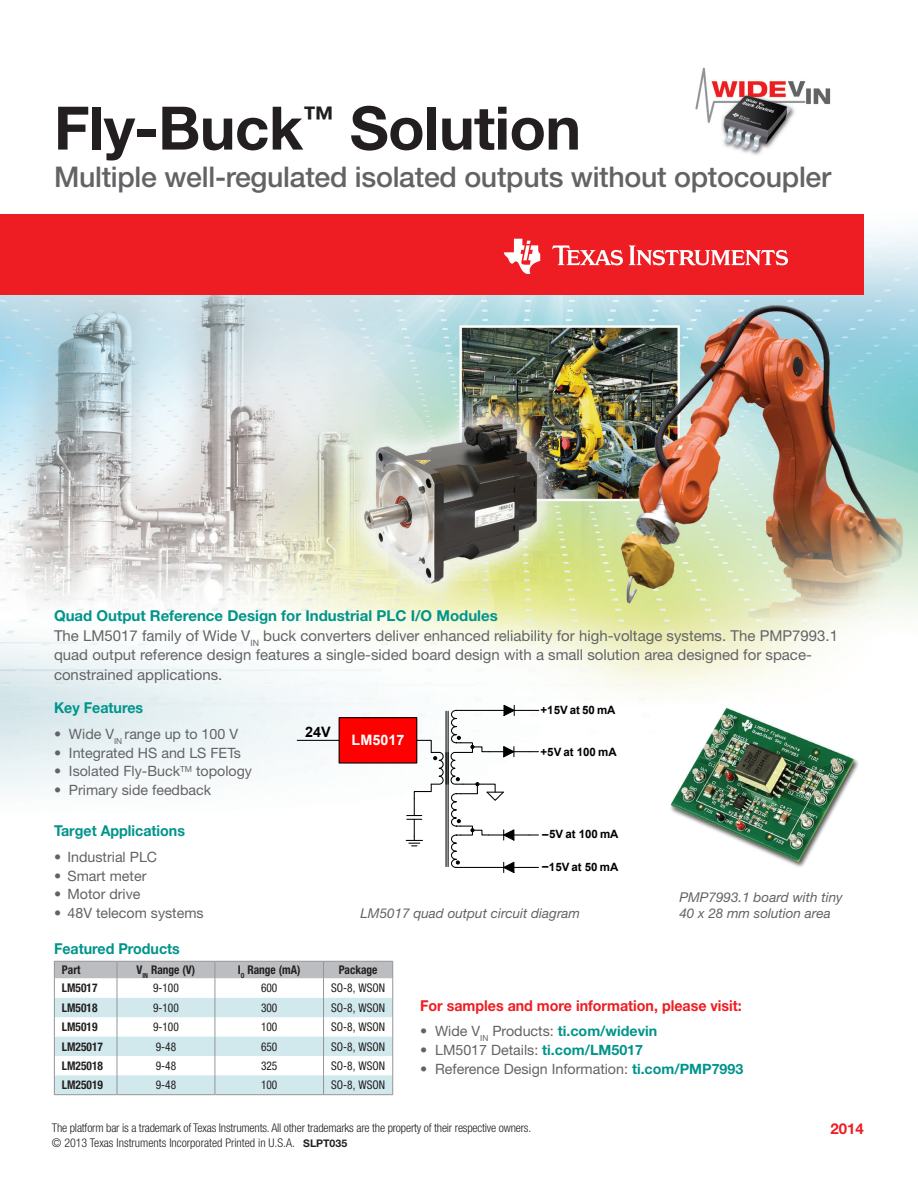
<style>
.page{position:relative;width:918px;height:1188px;background:#fff}
.page>*{position:absolute;margin:0;border:0;box-sizing:border-box;transform-origin:0 0}
.t1{font:700 60px "Helvetica Neue LT Std";letter-spacing:-.01em;color:#231f20}
.t2{font:500 28.5px "Helvetica Neue LT Std";letter-spacing:-.01em;color:#636366}
.t3{font:15px/19.5px "Helvetica Neue LT Std";color:#636366}
.t4{font:700 15px "Helvetica Neue LT Std";color:#00948b;scale:.95 1}
.t5{font:700 15px "Helvetica Neue LT Std";color:#ee1d23;scale:.95 1}
.t6{font:700 15px "Helvetica Neue LT Std";color:#ee1d23}
.t7{font:700 14.4px "Arial";color:#fff}
.t8{font:700 14.4px "Arial";color:#000}
.t9{font:14.25px "Helvetica Neue LT Std";color:#636366}
.t10{font:italic 13.5px/16.2px "Helvetica Neue LT Std";color:#636366}
.t11{font:300 condensed 12px/15px "Helvetica Neue LT Std";letter-spacing:-.015em;color:#231f20}
.t12{font:condensed 12px "Helvetica Neue LT Std";color:#231f20;scale:.95 1}
.t13{font:700 condensed 12px "Helvetica Neue LT Std";color:#231f20;scale:.95 1}
.t14{font:700 11.55px "Arial";color:#000}
.s1{font-weight:700;color:#00948b}
.s2{font-weight:700;font-stretch:normal;font-size:10.5px}
</style>
<div class="page">
<img style="left:0;top:232px;width:918px;height:864px">
<img style="left:695px;top:67px;width:136px;height:88px">
<div style="left:0;top:214px;width:864px;height:80px;background:#ee1d23"></div>
<svg style="left:552px;top:245px;width:71px;height:20px"></svg>
<svg style="left:504px;top:239px;width:36px;height:35px"></svg>
<svg style="left:629px;top:245px;width:159px;height:20px"></svg>
<svg style="left:54px;top:961px;width:339px;height:134px"></svg>
<hr style="left:55px;top:1094px;width:62px;height:1px;background:#939598">
<hr style="left:117px;top:1094px;width:98px;height:1px;background:#939598">
<hr style="left:215px;top:1094px;width:108px;height:1px;background:#939598">
<hr style="left:324px;top:1094px;width:68px;height:1px;background:#939598">
<hr style="left:488px;top:751px;width:41px;height:1px;background:#000">
<div style="left:339px;top:718px;width:78px;height:45px;background:#f00"></div>
<div style="left:339px;top:717px;width:78px;height:47px;border:1px solid #000"></div>
<hr style="left:297px;top:740px;width:42px;height:1px;background:#000">
<hr style="left:489px;top:710px;width:41px;height:1px;background:#000">
<svg style="left:529px;top:834px;width:9px;height:2px"></svg>
<hr style="left:488px;top:867px;width:41px;height:1px;background:#000">
<hr style="left:488px;top:834px;width:41px;height:2px;background:#000">
<svg style="left:406px;top:704px;width:111px;height:170px"></svg>
<img style="left:664px;top:705px;width:208px;height:167px">
<h1 class="t1" style="left:54px;top:91px;width:529px">Fly-Buck<sup>™</sup> Solution</h1>
<h2 class="t2" style="left:54px;top:160px;width:779px">Multiple well-regulated isolated outputs without optocoupler</h2>
<p class="t3" style="left:54px;top:606px;width:786px"><span class="s1">Quad Output Reference Design for Industrial PLC I/O Modules<br></span>The LM5017 family of Wide V<sub>IN</sub> buck converters deliver enhanced reliability for high-voltage systems. The PMP7993.1 quad output reference design features a single-sided board design with a small solution area designed for space&shy;constrained applications.</p>
<p class="t4" style="left:54px;top:699px;width:95px">Key Features</p>
<p class="t9" style="left:54px;top:725px;width:186px">• Wide V<sub>IN</sub> range up to 100 V</p>
<p class="t9" style="left:54px;top:744px;width:189px">• Integrated HS and LS FETs</p>
<p class="t9" style="left:54px;top:763px;width:200px">• Isolated Fly-Buck<sup>TM</sup> topology</p>
<p class="t9" style="left:54px;top:782px;width:159px">• Primary side feedback</p>
<p class="t4" style="left:54px;top:822px;width:140px">Target Applications</p>
<p class="t9" style="left:54px;top:848px;width:105px">• Industrial PLC</p>
<p class="t9" style="left:54px;top:867px;width:94px">• Smart meter</p>
<p class="t9" style="left:54px;top:886px;width:88px">• Motor drive</p>
<p class="t9" style="left:54px;top:905px;width:151px">• 48V telecom systems</p>
<p class="t4" style="left:54px;top:939px;width:134px">Featured Products</p>
<p class="t8" style="left:305px;top:722px;width:27px">24V</p>
<p class="t7" style="left:352px;top:730px;width:54px">LM5017</p>
<p class="t14" style="left:541px;top:702px;width:77px">+15V at 50 mA</p>
<p class="t14" style="left:541px;top:744px;width:78px">+5V at 100 mA</p>
<p class="t14" style="left:542px;top:826px;width:78px">–5V at 100 mA</p>
<p class="t14" style="left:542px;top:859px;width:78px">–15V at 50 mA</p>
<p class="t10" style="left:360px;top:905px;width:221px">LM5017 quad output circuit diagram</p>
<p class="t10" style="left:679px;top:889px;width:165px">PMP7993.1 board with tiny<br>40 x 28 mm solution area</p>
<p class="t13" style="left:62px;top:963px;width:21px">Part</p>
<p class="t13" style="left:137px;top:963px;width:63px">V<sub>IN</sub> Range (V)</p>
<p class="t13" style="left:238px;top:963px;width:68px">I<sub>O</sub> Range (mA)</p>
<p class="t13" style="left:339px;top:963px;width:42px">Package</p>
<p class="t13" style="left:62px;top:981px;width:39px">LM5017</p>
<p class="t12" style="left:153px;top:981px;width:29px">9-100</p>
<p class="t12" style="left:261px;top:981px;width:19px">600</p>
<p class="t12" style="left:331px;top:981px;width:58px">SO-8, WSON</p>
<p class="t13" style="left:62px;top:1000px;width:39px">LM5018</p>
<p class="t12" style="left:153px;top:1001px;width:29px">9-100</p>
<p class="t12" style="left:261px;top:1001px;width:19px">300</p>
<p class="t12" style="left:331px;top:1001px;width:58px">SO-8, WSON</p>
<p class="t13" style="left:62px;top:1020px;width:39px">LM5019</p>
<p class="t12" style="left:153px;top:1020px;width:29px">9-100</p>
<p class="t12" style="left:261px;top:1020px;width:19px">100</p>
<p class="t12" style="left:331px;top:1020px;width:58px">SO-8, WSON</p>
<p class="t13" style="left:62px;top:1039px;width:45px">LM25017</p>
<p class="t12" style="left:156px;top:1039px;width:23px">9-48</p>
<p class="t12" style="left:261px;top:1039px;width:19px">650</p>
<p class="t12" style="left:331px;top:1039px;width:58px">SO-8, WSON</p>
<p class="t13" style="left:62px;top:1058px;width:45px">LM25018</p>
<p class="t12" style="left:156px;top:1059px;width:23px">9-48</p>
<p class="t12" style="left:261px;top:1059px;width:19px">325</p>
<p class="t12" style="left:331px;top:1059px;width:58px">SO-8, WSON</p>
<p class="t13" style="left:62px;top:1078px;width:45px">LM25019</p>
<p class="t12" style="left:156px;top:1078px;width:23px">9-48</p>
<p class="t12" style="left:261px;top:1078px;width:19px">100</p>
<p class="t12" style="left:331px;top:1078px;width:58px">SO-8, WSON</p>
<p class="t5" style="left:420px;top:996px;width:340px">For samples and more information, please visit:</p>
<p class="t9" style="left:420px;top:1023px;width:239px">• Wide V<sub>IN</sub> Products: <span class="s1">ti.com/widevin</span></p>
<p class="t9" style="left:420px;top:1041px;width:224px">• LM5017 Details: <span class="s1">ti.com/LM5017</span></p>
<p class="t9" style="left:420px;top:1060px;width:325px">• Reference Design Information: <span class="s1">ti.com/PMP7993</span></p>
<p class="t11" style="left:52px;top:1120px;width:481px">The platform bar is a trademark of Texas Instruments. All other trademarks are the property of their respective owners. © 2013 Texas Instruments Incorporated Printed in U.S.A. <span class="s2">SLPT035</span></p>
<p class="t6" style="left:831px;top:1120px;width:35px">2014</p>
</div>
